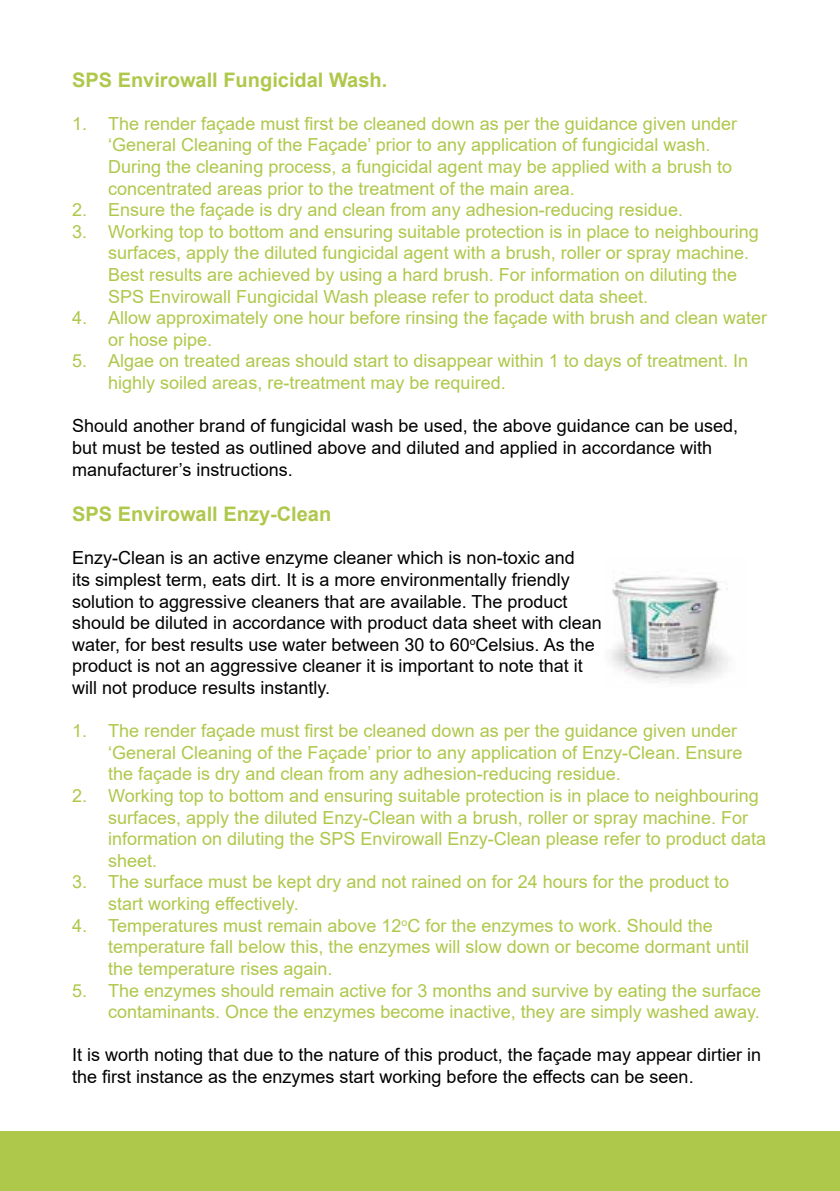
<style>
.page{position:relative;width:840px;height:1191px;background:#fff}
.page>*{position:absolute;margin:0;border:0;box-sizing:border-box;transform-origin:0 0}
.t1{font:700 20px "Arial";color:#aec84b}
.t2{font:18px/21.6px "Arial";color:#aec84b}
.t3{font:18px/21.6px "Arial";color:#000}
</style>
<div class="page">
<div style="left:0;top:1131px;width:839px;height:60px;background:#aec84b"></div>
<img style="left:612px;top:576px;width:116px;height:107px">
<p class="t1" style="left:72px;top:65px;width:316px">SPS Envirowall Fungicidal Wash.</p>
<p class="t2" style="left:108px;top:113px;width:630px;text-indent:-36px">1. The render façade must first be cleaned down as per the guidance given under ‘General Cleaning of the Façade’ prior to any application of fungicidal wash.<br>During the cleaning process, a fungicidal agent may be applied with a brush to concentrated areas prior to the treatment of the main area.</p>
<p class="t2" style="left:72px;top:199px;width:612px">2. Ensure the façade is dry and clean from any adhesion-reducing residue.</p>
<p class="t2" style="left:108px;top:221px;width:651px;text-indent:-36px">3. Working top to bottom and ensuring suitable protection is in place to neighbouring surfaces, apply the diluted fungicidal agent with a brush, roller or spray machine.<br>Best results are achieved by using a hard brush. For information on diluting the SPS Envirowall Fungicidal Wash please refer to product data sheet.</p>
<p class="t2" style="left:108px;top:307px;width:660px;text-indent:-36px">4. Allow approximately one hour before rinsing the façade with brush and clean water or hose pipe.</p>
<p class="t2" style="left:108px;top:350px;width:641px;text-indent:-36px">5. Algae on treated areas should start to disappear within 1 to days of treatment. In highly soiled areas, re-treatment may be required.</p>
<p class="t3" style="left:72px;top:415px;width:667px">Should another brand of fungicidal wash be used, the above guidance can be used, but must be tested as outlined above and diluted and applied in accordance with manufacturer’s instructions.</p>
<p class="t1" style="left:72px;top:500px;width:260px">SPS Envirowall Enzy-Clean</p>
<p class="t3" style="left:72px;top:547px;width:531px">Enzy-Clean is an active enzyme cleaner which is non-toxic and<br>its simplest term, eats dirt. It is a more environmentally friendly solution to aggressive cleaners that are available. The product should be diluted in accordance with product data sheet with clean water, for best results use water between 30 to 60<sup>o</sup>Celsius. As the product is not an aggressive cleaner it is important to note that it will not produce results instantly.</p>
<p class="t2" style="left:108px;top:720px;width:635px;text-indent:-36px">1. The render façade must first be cleaned down as per the guidance given under ‘General Cleaning of the Façade’ prior to any application of Enzy-Clean. Ensure the façade is dry and clean from any adhesion-reducing residue.</p>
<p class="t2" style="left:108px;top:785px;width:659px;text-indent:-36px">2. Working top to bottom and ensuring suitable protection is in place to neighbouring surfaces, apply the diluted Enzy-Clean with a brush, roller or spray machine. For information on diluting the SPS Envirowall Enzy-Clean please refer to product data sheet.</p>
<p class="t2" style="left:108px;top:871px;width:622px;text-indent:-36px">3. The surface must be kept dry and not rained on for 24 hours for the product to start working effectively.</p>
<p class="t2" style="left:108px;top:914px;width:642px;text-indent:-36px">4. Temperatures must remain above 12<sup>o</sup>C for the enzymes to work. Should the temperature fall below this, the enzymes will slow down or become dormant until the temperature rises again.</p>
<p class="t2" style="left:72px;top:979px;width:690px;text-align:right">5. The enzymes should remain active for 3 months and survive by eating the surface contaminants. Once the enzymes become inactive, they are simply washed away.</p>
<p class="t3" style="left:72px;top:1044px;width:690px">It is worth noting that due to the nature of this product, the façade may appear dirtier in the first instance as the enzymes start working before the effects can be seen.</p>
</div>
